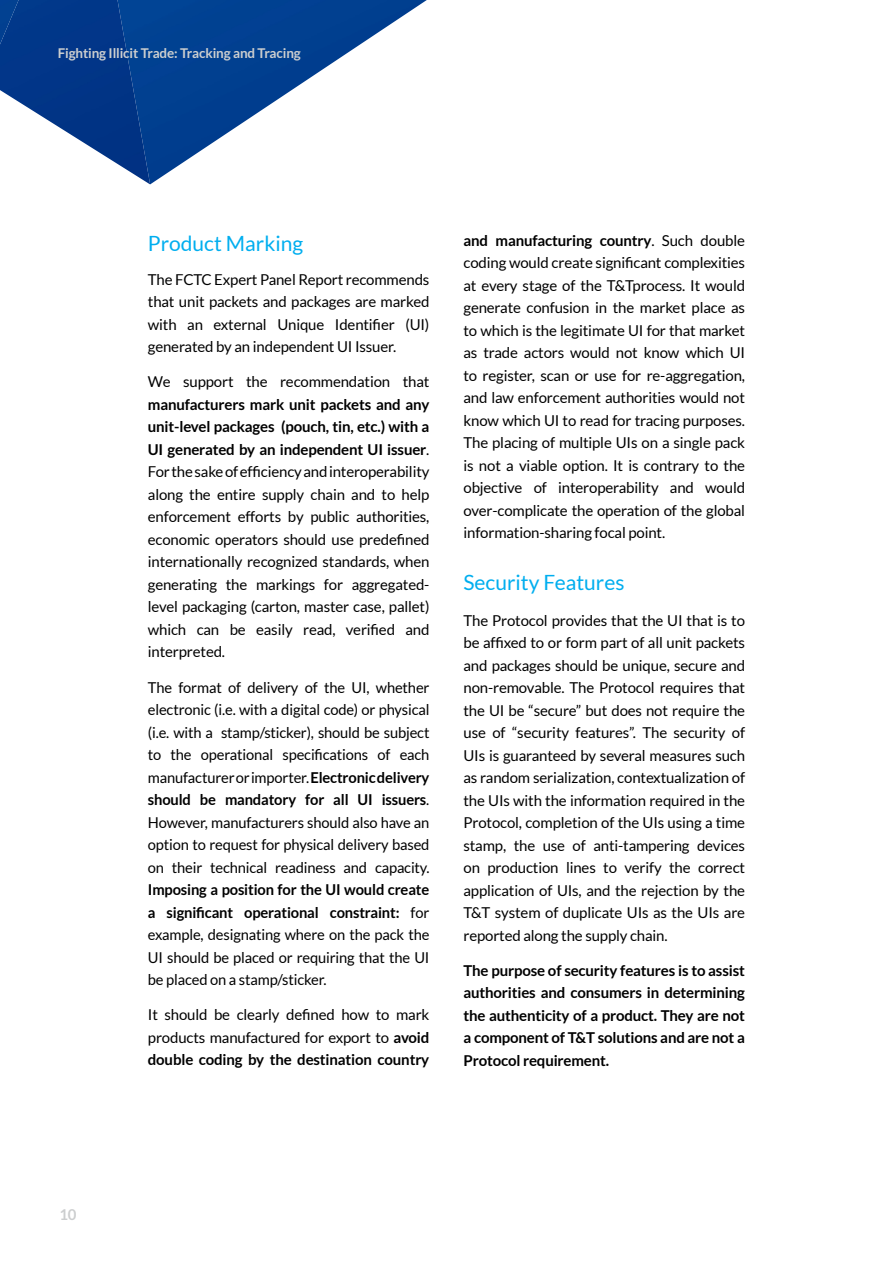
<style>
.page{position:relative;width:893px;height:1263px;background:#fff}
.page>*{position:absolute;margin:0;border:0;box-sizing:border-box;transform-origin:0 0}
.t1{font:21px "Lato";color:#00aeef}
.t2{font:15px/22.5px "Lato";letter-spacing:-.01em;color:#000;text-align:justify}
.t3{font:700 15px/22.5px "Lato";letter-spacing:-.01em;color:#000;text-align:justify}
.t4{font:700 15px "Lato";color:#cccecf}
.t5{font:700 13.5px "Lato";letter-spacing:-.01em;color:#cccecf}
.s1{font-weight:700}
</style>
<div class="page">
<img style="left:150px;top:0;width:277px;height:184px">
<img style="left:0;top:0;width:150px;height:184px">
<div style="left:0;top:0;width:88px;height:81px;background:#013789"></div>
<p class="t5" style="left:58px;top:45px;width:244px">Fighting Illicit Trade: Tracking and Tracing</p>
<p class="t4" style="left:60px;top:1206px;width:19px">10</p>
<h1 class="t1" style="left:148px;top:231px;width:157px">Product Marking</h1>
<p class="t2" style="left:148px;top:268px;width:283px">The FCTC Expert Panel Report recommends that unit packets and packages are marked with an external Unique Identifier (UI) generated by an independent UI Issuer.</p>
<p class="t2" style="left:148px;top:370px;width:283px">We support the recommendation that</p>
<p class="t2" style="left:148px;top:393px;width:283px"><span class="s1">manufacturers mark unit packets and any unit-level packages (pouch, tin, etc.) with a UI generated by an independent UI issuer</span>.<br>For the sake of efficiency and interoperability along the entire supply chain and to help enforcement efforts by public authorities, economic operators should use predefined internationally recognized standards, when generating the markings for aggregated&shy;level packaging (carton, master case, pallet) which can be easily read, verified and interpreted.</p>
<p class="t2" style="left:148px;top:676px;width:283px">The format of delivery of the UI, whether electronic (i.e. with a digital code) or physical (i.e. with a stamp/sticker), should be subject to the operational specifications of each manufacturer or importer. <span class="s1">Electronic delivery should be mandatory for all UI issuers</span>.<br>However, manufacturers should also have an option to request for physical delivery based on their technical readiness and capacity.</p>
<p class="t2" style="left:148px;top:878px;width:283px"><span class="s1">Imposing a position for the UI would create a significant operational constraint:</span> for example, designating where on the pack the UI should be placed or requiring that the UI be placed on a stamp/sticker.</p>
<p class="t2" style="left:148px;top:1004px;width:283px">It should be clearly defined how to mark products manufactured for export to <span class="s1">avoid double coding by the destination country</span></p>
<p class="t2" style="left:463px;top:229px;width:283px"><span class="s1">and manufacturing country</span>. Such double coding would create significant complexities at every stage of the T&amp;Tprocess. It would generate confusion in the market place as to which is the legitimate UI for that market as trade actors would not know which UI to register, scan or use for re-aggregation, and law enforcement authorities would not know which UI to read for tracing purposes.<br>The placing of multiple UIs on a single pack is not a viable option. It is contrary to the objective of interoperability and would over-complicate the operation of the global information-sharing focal point.</p>
<h1 class="t1" style="left:463px;top:571px;width:162px">Security Features</h1>
<p class="t2" style="left:463px;top:609px;width:283px">The Protocol provides that the UI that is to be affixed to or form part of all unit packets and packages should be unique, secure and non-removable. The Protocol requires that the UI be “secure” but does not require the use of “security features”. The security of UIs is guaranteed by several measures such as random serialization, contextualization of the UIs with the information required in the Protocol, completion of the UIs using a time stamp, the use of anti-tampering devices on production lines to verify the correct application of UIs, and the rejection by the T&amp;T system of duplicate UIs as the UIs are reported along the supply chain.</p>
<p class="t3" style="left:463px;top:959px;width:283px">The purpose of security features is to assist authorities and consumers in determining the authenticity of a product. They are not a component of T&amp;T solutions and are not a Protocol requirement.</p>
</div>
